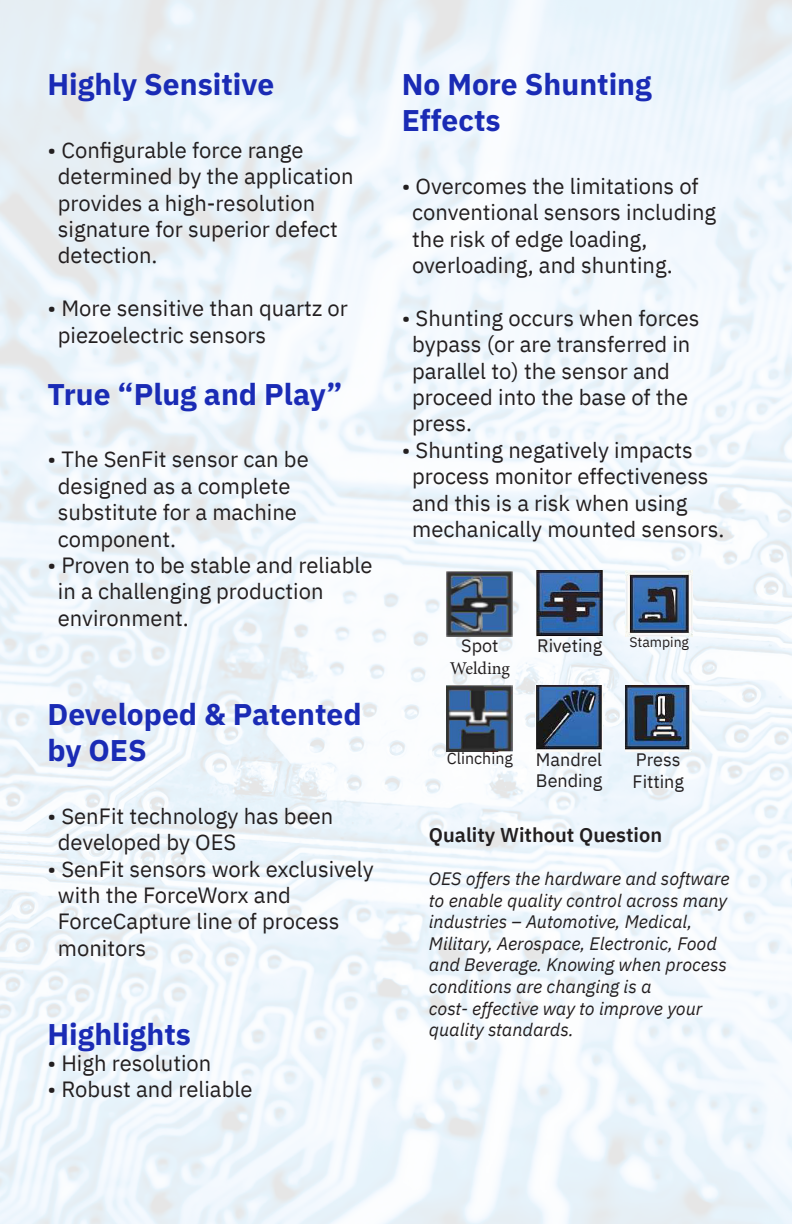
<style>
.page{position:relative;width:792px;height:1224px;background:#fff}
.page>*{position:absolute;margin:0;border:0;box-sizing:border-box;transform-origin:0 0}
.t1{font:700 30px/36px "IBM Plex Sans";color:#1a2bb5}
.t2{font:22px "IBM Plex Sans";color:#231f20}
.t3{font:600 20px "IBM Plex Sans";color:#231f20}
.t4{font:italic 18px/21.6px "IBM Plex Sans";color:#231f20}
.t5{font:18px/21.6px "IBM Plex Sans";color:#231f20}
.t6{font:18px "Minion Pro";color:#231f20}
.t7{font:16px "IBM Plex Sans";color:#231f20}
.t8{font:14px "IBM Plex Sans";color:#231f20}
</style>
<div class="page">
<img style="left:0;top:0;width:792px;height:1224px">
<img style="left:447px;top:571px;width:66px;height:66px">
<img style="left:537px;top:571px;width:66px;height:66px">
<img style="left:626px;top:571px;width:66px;height:66px">
<img style="left:447px;top:686px;width:66px;height:66px">
<img style="left:536px;top:685px;width:66px;height:66px">
<img style="left:625px;top:685px;width:66px;height:66px">
<p class="t1" style="left:48px;top:64px;width:228px">Highly Sensitive</p>
<p class="t2" style="left:48px;top:133px;width:257px">• Configurable force range</p>
<p class="t2" style="left:58px;top:160px;width:297px">determined by the application</p>
<p class="t2" style="left:58px;top:186px;width:259px">provides a high-resolution</p>
<p class="t2" style="left:58px;top:212px;width:282px">signature for superior defect</p>
<p class="t2" style="left:58px;top:239px;width:101px">detection.</p>
<p class="t2" style="left:48px;top:292px;width:302px">• More sensitive than quartz or</p>
<p class="t2" style="left:58px;top:318px;width:210px">piezoelectric sensors</p>
<p class="t1" style="left:48px;top:374px;width:297px">True “Plug and Play”</p>
<p class="t2" style="left:48px;top:443px;width:263px">• The SenFit sensor can be</p>
<p class="t2" style="left:58px;top:469px;width:234px">designed as a complete</p>
<p class="t2" style="left:58px;top:496px;width:241px">substitute for a machine</p>
<p class="t2" style="left:58px;top:522px;width:120px">component.</p>
<p class="t2" style="left:48px;top:548px;width:327px">• Proven to be stable and reliable</p>
<p class="t2" style="left:58px;top:575px;width:267px">in a challenging production</p>
<p class="t2" style="left:58px;top:601px;width:132px">environment.</p>
<p class="t1" style="left:48px;top:694px;width:316px">Developed &amp; Patented by OES</p>
<p class="t2" style="left:48px;top:799px;width:287px">• SenFit technology has been</p>
<p class="t2" style="left:58px;top:826px;width:180px">developed by OES</p>
<p class="t2" style="left:48px;top:852px;width:328px">• SenFit sensors work exclusively</p>
<p class="t2" style="left:58px;top:878px;width:235px">with the ForceWorx and</p>
<p class="t2" style="left:58px;top:905px;width:283px">ForceCapture line of process</p>
<p class="t2" style="left:58px;top:931px;width:90px">monitors</p>
<p class="t1" style="left:48px;top:1013px;width:145px">Highlights</p>
<p class="t2" style="left:48px;top:1046px;width:165px">• High resolution</p>
<p class="t2" style="left:48px;top:1073px;width:206px">• Robust and reliable</p>
<p class="t1" style="left:402px;top:64px;width:251px">No More Shunting</p>
<p class="t1" style="left:402px;top:100px;width:100px">Effects</p>
<p class="t2" style="left:402px;top:169px;width:299px">• Overcomes the limitations of</p>
<p class="t2" style="left:412px;top:196px;width:305px">conventional sensors including</p>
<p class="t2" style="left:412px;top:222px;width:237px">the risk of edge loading,</p>
<p class="t2" style="left:412px;top:248px;width:262px">overloading, and shunting.</p>
<p class="t2" style="left:402px;top:301px;width:299px">• Shunting occurs when forces</p>
<p class="t2" style="left:412px;top:328px;width:280px">bypass (or are transferred in</p>
<p class="t2" style="left:412px;top:354px;width:259px">parallel to) the sensor and</p>
<p class="t2" style="left:412px;top:380px;width:278px">proceed into the base of the</p>
<p class="t2" style="left:412px;top:407px;width:61px">press.</p>
<p class="t2" style="left:402px;top:433px;width:293px">• Shunting negatively impacts</p>
<p class="t2" style="left:412px;top:460px;width:298px">process monitor effectiveness</p>
<p class="t2" style="left:412px;top:486px;width:277px">and this is a risk when using</p>
<p class="t2" style="left:412px;top:512px;width:314px">mechanically mounted sensors.</p>
<p class="t5" style="left:461px;top:633px;width:39px">Spot</p>
<p class="t6" style="left:450px;top:656px;width:62px">Welding</p>
<p class="t5" style="left:537px;top:633px;width:67px">Riveting</p>
<p class="t8" style="left:629px;top:632px;width:61px">Stamping</p>
<p class="t7" style="left:447px;top:746px;width:68px">Clinching</p>
<p class="t5" style="left:536px;top:747px;width:68px">Mandrel<br>Bending</p>
<p class="t5" style="left:636px;top:747px;width:46px">Press</p>
<p class="t5" style="left:633px;top:769px;width:53px">Fitting</p>
<p class="t3" style="left:429px;top:819px;width:235px">Quality Without Question</p>
<p class="t4" style="left:429px;top:866px;width:302px">OES offers the hardware and software to enable quality control across many industries – Automotive, Medical, Military, Aerospace, Electronic, Food and Beverage. Knowing when process conditions are changing is a</p>
<p class="t4" style="left:429px;top:996px;width:275px">cost- effective way to improve your quality standards.</p>
</div>
